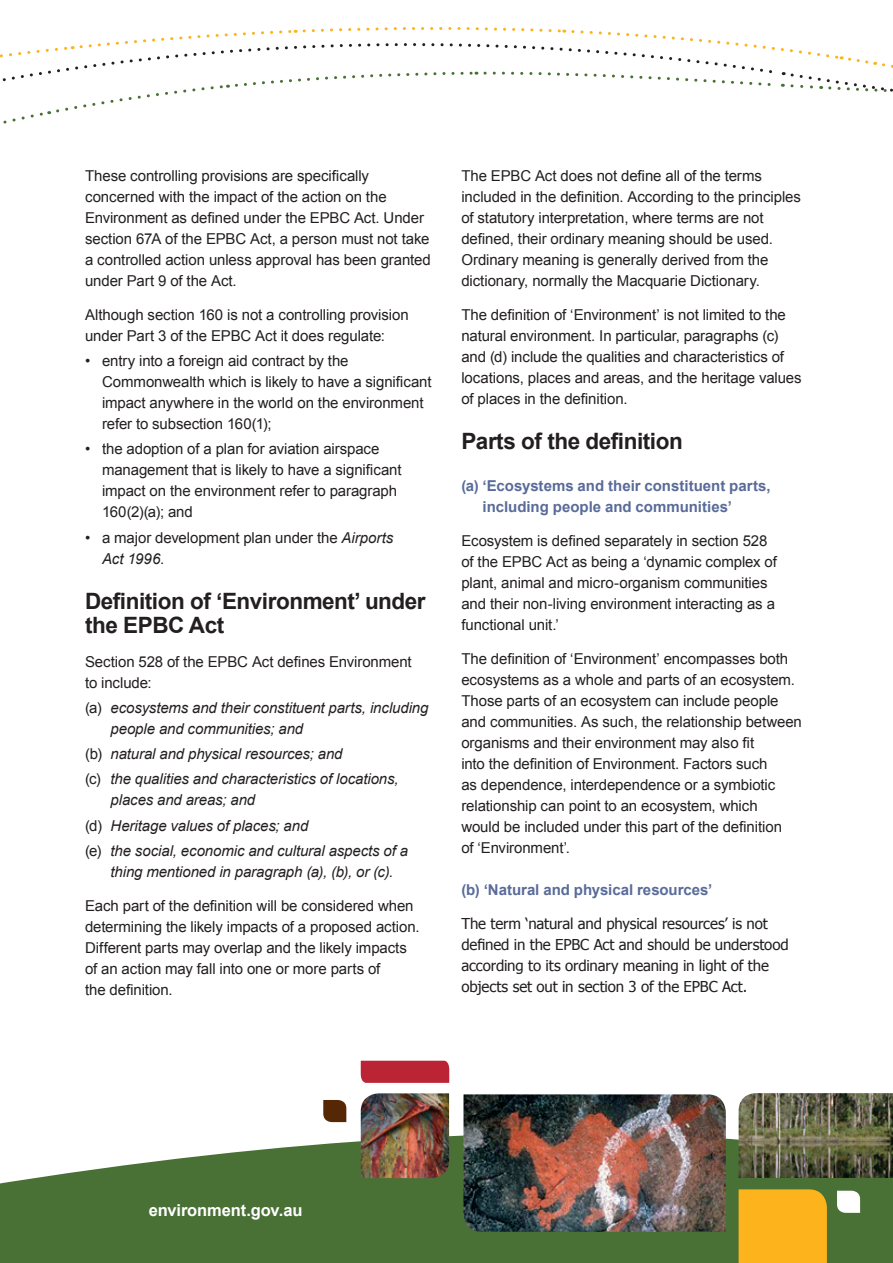
<style>
.page{position:relative;width:893px;height:1263px;background:#fff}
.page>*{position:absolute;margin:0;border:0;box-sizing:border-box;transform-origin:0 0}
.Subhead_2{font:700 22.5px/24px "Arial";letter-spacing:-.02em;color:#231f20}
.t1{font:700 16.5px "Arial";letter-spacing:-.01em;color:#fff}
.Text{font:15px/21px "Arial";letter-spacing:-.005em;color:#231f20}
.t2{font:italic 15px/21px "Arial";letter-spacing:-.01em;color:#231f20}
.Text-2{font:15px/21px "Tahoma";letter-spacing:-.01em;color:#231f20}
.Subhead_4{font:700 15px/21px "Arial";color:#596b99}
.s1{font-style:italic}
.s2{font-style:normal}
</style>
<div class="page">
<svg style="left:0;top:1080px;width:893px;height:183px;fill:#497136"></svg>
<img style="left:361px;top:1093px;width:88px;height:85px">
<svg style="left:323px;top:1100px;width:23px;height:22px"></svg>
<img style="left:739px;top:1093px;width:154px;height:85px">
<div style="left:739px;top:1189px;width:88px;height:74px;background:#fcb31c"></div>
<svg style="left:837px;top:1191px;width:23px;height:22px"></svg>
<img style="left:463px;top:1094px;width:263px;height:138px">
<div style="left:361px;top:1061px;width:88px;height:22px;background:#bb2435"></div>
<svg style="left:0;top:27px;width:893px;height:97px"></svg>
<p class="Text" style="left:85px;top:165px;width:347px">These controlling provisions are specifically concerned with the impact of the action on the Environment as defined under the EPBC Act. Under section 67A of the EPBC Act, a person must not take a controlled action unless approval has been granted under Part 9 of the Act.</p>
<p class="Text" style="left:85px;top:304px;width:325px">Although section 160 is not a controlling provision under Part 3 of the EPBC Act it does regulate:</p>
<p class="Text" style="left:102px;top:350px;width:331px;text-indent:-17px">• entry into a foreign aid contract by the Commonwealth which is likely to have a significant impact anywhere in the world on the environment refer to subsection 160(1);</p>
<p class="Text" style="left:102px;top:439px;width:301px;text-indent:-17px">• the adoption of a plan for aviation airspace management that is likely to have a significant impact on the environment refer to paragraph 160(2)(a); and</p>
<p class="Text" style="left:102px;top:527px;width:293px;text-indent:-17px">• a major development plan under the <span class="s1">Airports<br>Act 1996</span>.</p>
<p class="Subhead_2" style="left:85px;top:590px;width:342px">Definition of ‘Environment’ under the EPBC Act</p>
<p class="Text" style="left:85px;top:651px;width:328px">Section 528 of the EPBC Act defines Environment to include:</p>
<p class="t2" style="left:111px;top:697px;width:319px;text-indent:-26px"><span class="s2">(a)</span> ecosystems and their constituent parts, including people and communities; and</p>
<p class="t2" style="left:85px;top:743px;width:259px"><span class="s2">(b)</span> natural and physical resources; and</p>
<p class="t2" style="left:111px;top:769px;width:290px;text-indent:-26px"><span class="s2">(c)</span> the qualities and characteristics of locations, places and areas; and</p>
<p class="t2" style="left:85px;top:815px;width:225px"><span class="s2">(d)</span> Heritage values of places; and</p>
<p class="t2" style="left:111px;top:840px;width:299px;text-indent:-26px"><span class="s2">(e)</span> the social, economic and cultural aspects of a thing mentioned in paragraph (a), (b), or (c).</p>
<p class="Text" style="left:85px;top:895px;width:336px">Each part of the definition will be considered when determining the likely impacts of a proposed action.<br>Different parts may overlap and the likely impacts of an action may fall into one or more parts of<br>the definition.</p>
<p class="Text" style="left:461px;top:165px;width:341px">The EPBC Act does not define all of the terms included in the definition. According to the principles of statutory interpretation, where terms are not defined, their ordinary meaning should be used.<br>Ordinary meaning is generally derived from the dictionary, normally the Macquarie Dictionary.</p>
<p class="Text" style="left:461px;top:304px;width:342px">The definition of ‘Environment’ is not limited to the natural environment. In particular, paragraphs (c) and (d) include the qualities and characteristics of locations, places and areas, and the heritage values of places in the definition.</p>
<p class="Subhead_2" style="left:461px;top:430px;width:223px">Parts of the definition</p>
<p class="Subhead_4" style="left:483px;top:476px;width:289px;text-indent:-21px">(a) ‘Ecosystems and their constituent parts, including people and communities’</p>
<p class="Text" style="left:461px;top:530px;width:317px">Ecosystem is defined separately in section 528 of the EPBC Act as being a ‘dynamic complex of plant, animal and micro-organism communities and their non-living environment interacting as a functional unit.’</p>
<p class="Text" style="left:461px;top:648px;width:342px">The definition of ‘Environment’ encompasses both ecosystems as a whole and parts of an ecosystem.<br>Those parts of an ecosystem can include people and communities. As such, the relationship between organisms and their environment may also fit<br>into the definition of Environment. Factors such<br>as dependence, interdependence or a symbiotic relationship can point to an ecosystem, which<br>would be included under this part of the definition<br>of ‘Environment’.</p>
<p class="Subhead_4" style="left:461px;top:880px;width:253px">(b) ‘Natural and physical resources’</p>
<p class="Text-2" style="left:461px;top:912px;width:329px">The term ‘natural and physical resources’ is not defined in the EPBC Act and should be understood according to its ordinary meaning in light of the objects set out in section 3 of the EPBC Act.</p>
<p class="t1" style="left:149px;top:1199px;width:155px">environment.gov.au</p>
</div>
